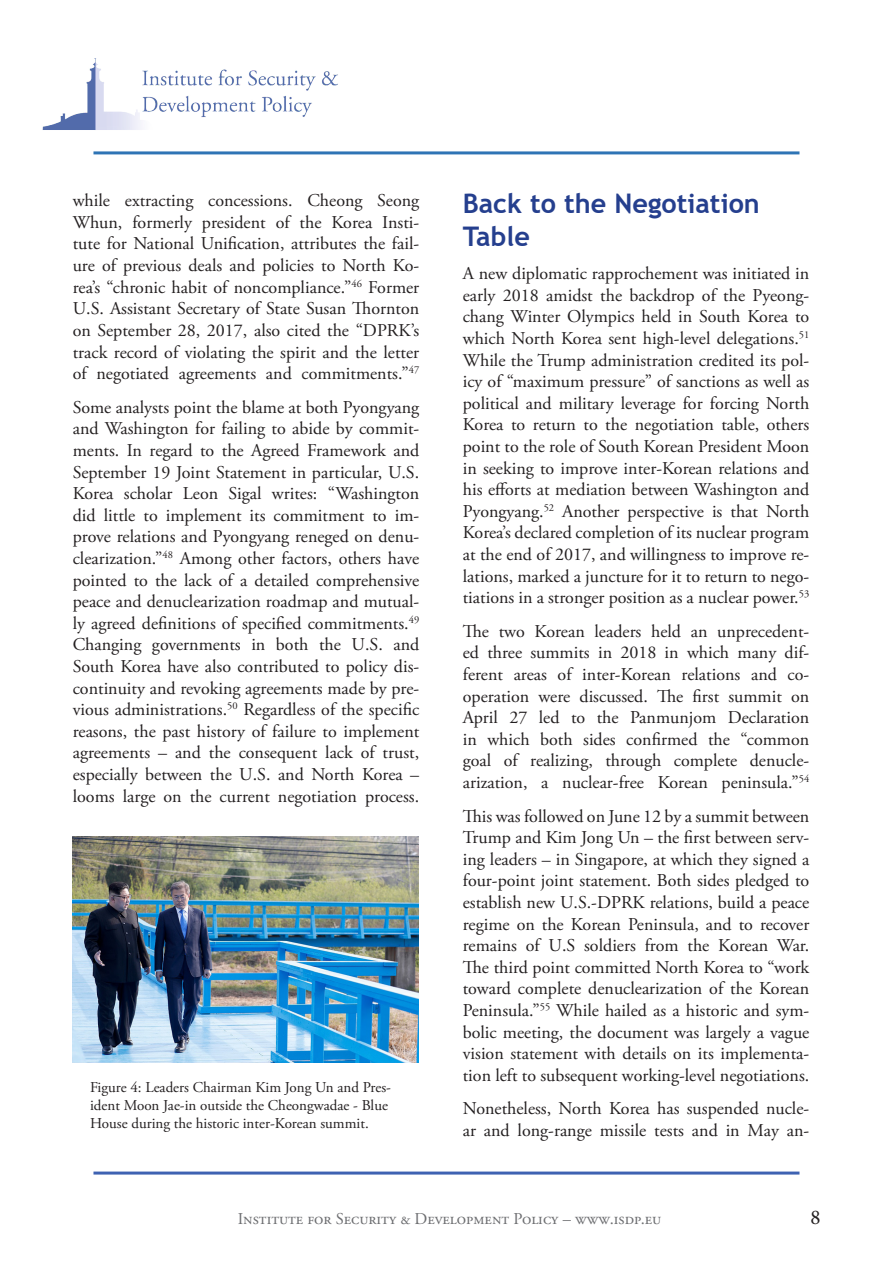
<style>
.page{position:relative;width:893px;height:1263px;background:#fff}
.page>*{position:absolute;margin:0;border:0;box-sizing:border-box;transform-origin:0 0}
.Footnote_text{font:700 27px/32.4px "Trebuchet MS";color:#253f8e}
.t1{font:21px "Minion Pro";color:#231f20}
.Footnote_text-2{font:18px/21.6px "Adobe Garamond Pro";color:#231f20;text-align:justify}
.t2{font:16.5px "Adobe Garamond Pro";color:#6c6d70}
.Footnote_text-3{font:15px/18px "Adobe Garamond Pro";color:#231f20}
</style>
<div class="page">
<img style="left:42px;top:59px;width:296px;height:71px">
<hr style="left:93px;top:151px;width:706px;height:3px;background:#2e74b5">
<hr style="left:93px;top:1171px;width:706px;height:3px;background:#3e62b2">
<img style="left:72px;top:837px;width:346px;height:225px">
<p class="Footnote_text-2" style="left:73px;top:190px;width:348px">while extracting concessions. Cheong Seong Whun, formerly president of the Korea Insti&shy;tute for National Unification, attributes the fail&shy;ure of previous deals and policies to North Ko&shy;rea’s “chronic habit of noncompliance.”<sup>46</sup> Former U.S. Assistant Secretary of State Susan Thornton on September 28, 2017, also cited the “DPRK’s track record of violating the spirit and the letter of negotiated agreements and commitments.”<sup>47</sup></p>
<p class="Footnote_text-2" style="left:73px;top:397px;width:348px">Some analysts point the blame at both Pyongyang and Washington for failing to abide by commit&shy;ments. In regard to the Agreed Framework and September 19 Joint Statement in particular, U.S.<br>Korea scholar Leon Sigal writes: “Washington did little to implement its commitment to im&shy;prove relations and Pyongyang reneged on denu&shy;clearization.”<sup>48</sup> Among other factors, others have pointed to the lack of a detailed comprehensive peace and denuclearization roadmap and mutual&shy;ly agreed definitions of specified commitments.<sup>49<br></sup>Changing governments in both the U.S. and South Korea have also contributed to policy dis&shy;continuity and revoking agreements made by pre&shy;vious administrations.<sup>50</sup> Regardless of the specific reasons, the past history of failure to implement agreements – and the consequent lack of trust, especially between the U.S. and North Korea – looms large on the current negotiation process.</p>
<p class="Footnote_text-3" style="left:90px;top:1079px;width:302px">Figure 4: Leaders Chairman Kim Jong Un and Pres&shy;ident Moon Jae-in outside the Cheongwadae - Blue<br>House during the historic inter-Korean summit.</p>
<p class="Footnote_text" style="left:463px;top:187px;width:299px">Back to the Negotiation<br>Table</p>
<p class="Footnote_text-2" style="left:463px;top:263px;width:348px">A new diplomatic rapprochement was initiated in early 2018 amidst the backdrop of the Pyeong&shy;chang Winter Olympics held in South Korea to which North Korea sent high-level delegations.<sup>51<br></sup>While the Trump administration credited its pol&shy;icy of “maximum pressure” of sanctions as well as political and military leverage for forcing North Korea to return to the negotiation table, others point to the role of South Korean President Moon in seeking to improve inter-Korean relations and his efforts at mediation between Washington and Pyongyang.<sup>52</sup> Another perspective is that North Korea’s declared completion of its nuclear program at the end of 2017, and willingness to improve re&shy;lations, marked a juncture for it to return to nego&shy;tiations in a stronger position as a nuclear power.<sup>53</sup></p>
<p class="Footnote_text-2" style="left:463px;top:621px;width:348px">The two Korean leaders held an unprecedent&shy;ed three summits in 2018 in which many dif&shy;ferent areas of inter-Korean relations and co&shy;operation were discussed. The first summit on April 27 led to the Panmunjom Declaration in which both sides confirmed the “common goal of realizing, through complete denucle&shy;arization, a nuclear-free Korean peninsula.”<sup>54</sup></p>
<p class="Footnote_text-2" style="left:463px;top:806px;width:348px">This was followed on June 12 by a summit between Trump and Kim Jong Un – the first between serv&shy;ing leaders – in Singapore, at which they signed a four-point joint statement. Both sides pledged to establish new U.S.-DPRK relations, build a peace regime on the Korean Peninsula, and to recover remains of U.S soldiers from the Korean War.<br>The third point committed North Korea to “work toward complete denuclearization of the Korean Peninsula.”<sup>55</sup> While hailed as a historic and sym&shy;bolic meeting, the document was largely a vague vision statement with details on its implementa&shy;tion left to subsequent working-level negotiations.</p>
<p class="Footnote_text-2" style="left:463px;top:1098px;width:348px">Nonetheless, North Korea has suspended nucle&shy;ar and long-range missile tests and in May an-</p>
<p class="t2" style="left:238px;top:1209px;width:425px">Institute for Security &amp; Development Policy – www.isdp.eu</p>
<p class="t1" style="left:810px;top:1203px;width:12px">8</p>
</div>
